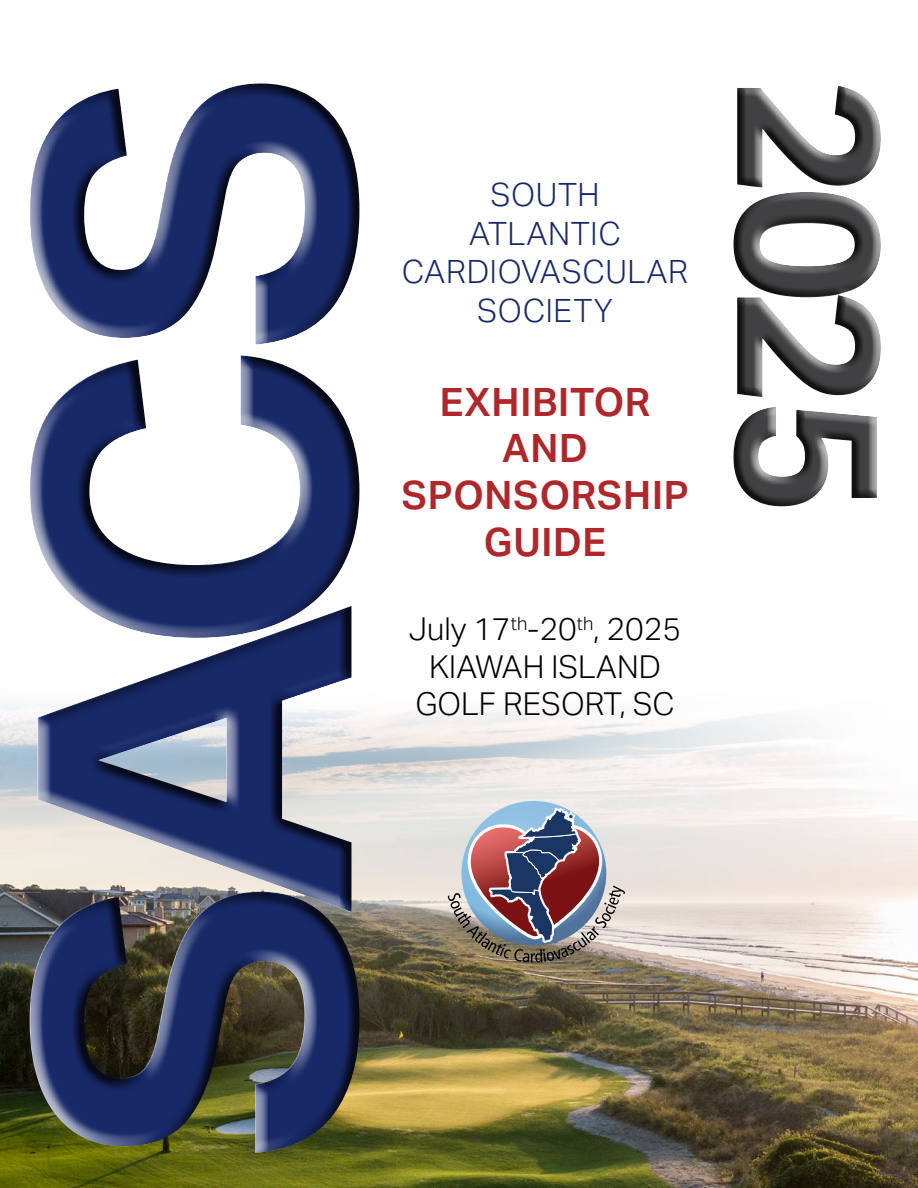
<style>
.page{position:relative;width:918px;height:1188px;background:#fff}
.page>*{position:absolute;margin:0;border:0;box-sizing:border-box;transform-origin:0 0}
.t1{font:700 439.8px "Aktiv Grotesk";color:#182968}
.t2{font:700 202.5px "Aktiv Grotesk";color:#414042}
.t3{font:600 39px/46.8px "Aktiv Grotesk";letter-spacing:.02em;color:#af262b;text-align:center}
.t4{font:300 32.1px/38.4px "Aktiv Grotesk";letter-spacing:.02em;color:#182968;text-align:center}
.t5{font:300 31.5px/37.5px "Aktiv Grotesk";color:#000;text-align:center}
</style>
<div class="page">
<div style="left:0;top:0;width:718px;height:1188px;background:#fff;opacity:.7"></div>
<div style="left:17px;top:85px;width:344px;height:1081px;background:#fff;opacity:.75"></div>
<div style="left:30px;top:70px;width:343px;height:1080px;background:#000;opacity:.75"></div>
<div style="left:568px;top:0;width:350px;height:1169px;background:#fff;opacity:.7"></div>
<div style="left:731px;top:76px;width:160px;height:430px;background:#fff"></div>
<div style="left:724px;top:78px;width:159px;height:437px;background:#000;opacity:.75"></div>
<h1 class="t1" style="left:-57px;top:1167px;width:1103px;rotate:-90deg">SACS</h1>
<h2 class="t2" style="left:925px;top:77px;width:441px;rotate:90deg">2025</h2>
<p class="t4" style="left:402px;top:176px;width:288px">SOUTH<br>ATLANTIC<br>CARDIOVASCULAR<br>SOCIETY</p>
<p class="t3" style="left:401px;top:379px;width:289px">EXHIBITOR<br>AND<br>SPONSORSHIP<br>GUIDE</p>
<p class="t5" style="left:409px;top:611px;width:274px">July 17<sup>th</sup>-20<sup>th</sup>, 2025<br>KIAWAH ISLAND<br>GOLF RESORT, SC</p>
</div>
